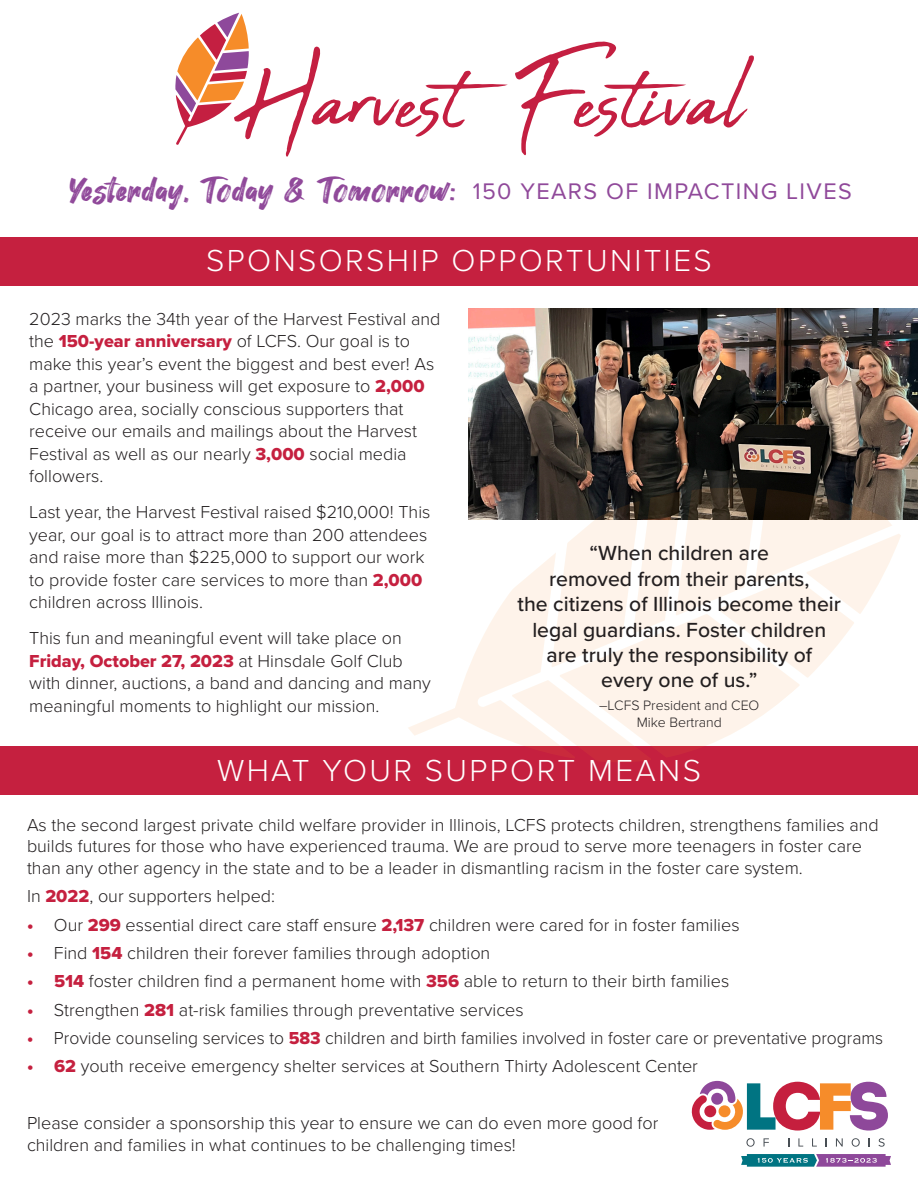
<style>
.page{position:relative;width:918px;height:1188px;background:#fff}
.page>*{position:absolute;margin:0;border:0;box-sizing:border-box;transform-origin:0 0}
.t1{font:35.25px "Hey August";letter-spacing:.01em;color:#90499a}
.t2{font:300 31.5px "Proxima Nova";letter-spacing:.075em;color:#fff}
.t3{font:23.4px "Proxima Nova";letter-spacing:.06em;color:#90499a}
.t4{font:500 21.15px/25.3px "Proxima Nova";color:#231f20;text-align:center}
.t5{font:300 18px/22.5px "Proxima Nova";color:#231f20}
.t6{font:300 14.1px/17px "Proxima Nova";color:#231f20;text-align:center}
.s1{font-family:"Proxima Nova Extrabld";font-weight:400;color:#c5203f}
</style>
<div class="page">
<svg style="left:515px;top:42px;width:239px;height:113px"></svg>
<svg style="left:175px;top:13px;width:333px;height:144px"></svg>
<div style="left:0;top:237px;width:918px;height:49px;background:#c5203f"></div>
<div style="left:0;top:747px;width:918px;height:48px;background:#c5203f"></div>
<img style="left:468px;top:309px;width:450px;height:211px">
<svg style="left:404px;top:487px;width:498px;height:260px"></svg>
<svg style="left:741px;top:1154px;width:150px;height:13px;background:#62769f"></svg>
<svg style="left:692px;top:1081px;width:196px;height:66px"></svg>
<p class="t1" style="left:68px;top:171px;width:389px">Yesterday, Today &amp; Tomorrow:</p>
<p class="t3" style="left:473px;top:174px;width:381px">150 YEARS OF IMPACTING LIVES</p>
<p class="t2" style="left:206px;top:237px;width:507px">SPONSORSHIP OPPORTUNITIES</p>
<p class="t5" style="left:29px;top:306px;width:413px">2023 marks the 34th year of the Harvest Festival and the <span class="s1">150-year anniversary</span> of LCFS. Our goal is to make this year’s event the biggest and best ever! As a partner, your business will get exposure to <span class="s1">2,000<br></span>Chicago area, socially conscious supporters that receive our emails and mailings about the Harvest Festival as well as our nearly <span class="s1">3,000</span> social media followers.</p>
<p class="t5" style="left:29px;top:500px;width:403px">Last year, the Harvest Festival raised $210,000! This year, our goal is to attract more than 200 attendees and raise more than $225,000 to support our work to provide foster care services to more than <span class="s1">2,000 </span>children across Illinois.</p>
<p class="t5" style="left:29px;top:626px;width:403px">This fun and meaningful event will take place on <span class="s1">Friday, October 27, 2023</span> at Hinsdale Golf Club with dinner, auctions, a band and dancing and many meaningful moments to highlight our mission.</p>
<p class="t4" style="left:518px;top:540px;width:325px">“When children are<br>removed from their parents,<br>the citizens of Illinois become their legal guardians. Foster children are truly the responsibility of<br>every one of us.”</p>
<p class="t6" style="left:599px;top:696px;width:162px">–LCFS President and CEO<br>Mike Bertrand</p>
<p class="t2" style="left:217px;top:747px;width:485px">WHAT YOUR SUPPORT MEANS</p>
<p class="t5" style="left:27px;top:813px;width:853px;line-height:21.6px">As the second largest private child welfare provider in Illinois, LCFS protects children, strengthens families and builds futures for those who have experienced trauma. We are proud to serve more teenagers in foster care than any other agency in the state and to be a leader in dismantling racism in the foster care system.</p>
<p class="t5" style="left:27px;top:884px;width:250px">In <span class="s1">2022</span>, our supporters helped:</p>
<p class="t5" style="left:27px;top:912px;width:714px"><span class="s1">•</span> Our <span class="s1">299</span> essential direct care staff ensure <span class="s1">2,137</span> children were cared for in foster families</p>
<p class="t5" style="left:27px;top:941px;width:465px"><span class="s1">•</span> Find <span class="s1">154</span> children their forever families through adoption</p>
<p class="t5" style="left:27px;top:969px;width:704px"><span class="s1">• 514</span> foster children find a permanent home with <span class="s1">356</span> able to return to their birth families</p>
<p class="t5" style="left:27px;top:998px;width:498px"><span class="s1">•</span> Strengthen <span class="s1">281</span> at-risk families through preventative services</p>
<p class="t5" style="left:27px;top:1026px;width:858px"><span class="s1">•</span> Provide counseling services to <span class="s1">583</span> children and birth families involved in foster care or preventative programs</p>
<p class="t5" style="left:27px;top:1054px;width:673px"><span class="s1">• 62</span> youth receive emergency shelter services at Southern Thirty Adolescent Center</p>
<p class="t5" style="left:27px;top:1111px;width:633px;line-height:21.6px">Please consider a sponsorship this year to ensure we can do even more good for children and families in what continues to be challenging times!</p>
</div>
